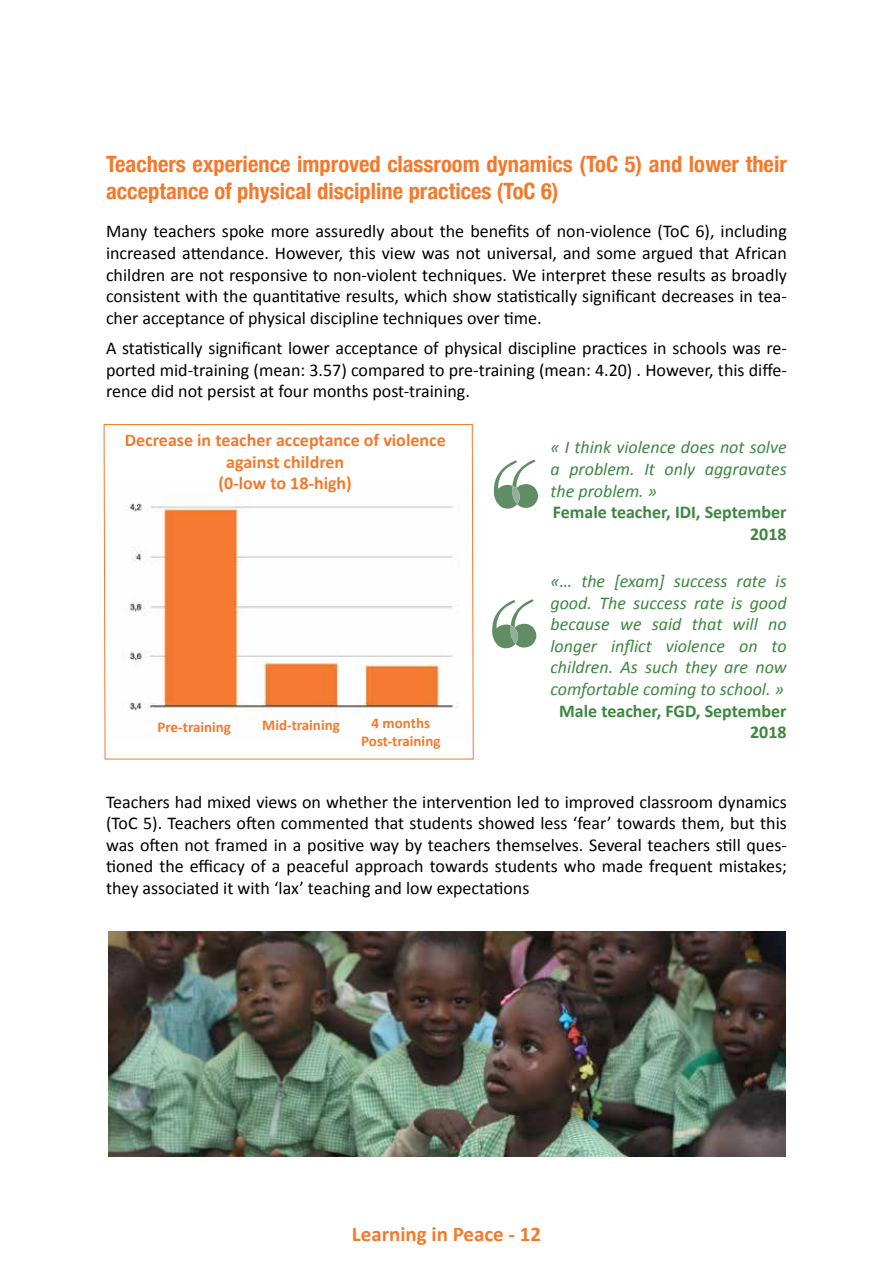
<style>
.page{position:relative;width:893px;height:1263px;background:#fff}
.page>*{position:absolute;margin:0;border:0;box-sizing:border-box;transform-origin:0 0}
.t1{font:700 condensed 22.5px/27px "Helvetica Neue";color:#f4792c}
.t2{font:700 21px "Calibri";color:#f4792c}
.t3{font:18px/21.6px "Calibri";color:#000;text-align:justify}
.t4{font:italic 18px/21.6px "Calibri";color:#3c8740;text-align:justify}
.t5{font:700 18px/21.6px "Calibri";color:#f4792c;text-align:center}
.t6{font:700 18px/21.6px "Calibri";color:#3c8740;text-align:right}
.t7{font:700 15px/18px "Calibri";color:#f4792c;text-align:center}
</style>
<div class="page">
<img style="left:109px;top:931px;width:677px;height:226px">
<svg style="left:494px;top:460px;width:44px;height:49px"></svg>
<svg style="left:492px;top:599px;width:44px;height:49px"></svg>
<svg style="left:103px;top:424px;width:371px;height:336px"></svg>
<p class="t1" style="left:106px;top:149px;width:682px">Teachers experience improved classroom dynamics (ToC 5) and lower their acceptance of physical discipline practices (ToC 6)</p>
<p class="t3" style="left:106px;top:220px;width:682px">Many teachers spoke more assuredly about the benefits of non-violence (ToC 6), including increased attendance. However, this view was not universal, and some argued that African children are not responsive to non-violent techniques. We interpret these results as broadly consistent with the quantitative results, which show statistically significant decreases in tea&shy;cher acceptance of physical discipline techniques over time.</p>
<p class="t3" style="left:106px;top:336px;width:682px">A statistically significant lower acceptance of physical discipline practices in schools was re&shy;ported mid-training (mean: 3.57) compared to pre-training (mean: 4.20) . However, this diffe&shy;rence did not persist at four months post-training.</p>
<p class="t5" style="left:125px;top:429px;width:322px">Decrease in teacher acceptance of violence against children<br>(0-low to 18-high)</p>
<p class="t7" style="left:157px;top:718px;width:75px">Pre-training</p>
<p class="t7" style="left:262px;top:715px;width:79px">Mid-training</p>
<p class="t7" style="left:361px;top:713px;width:81px">4 months<br>Post-training</p>
<p class="t4" style="left:550px;top:436px;width:238px">« I think violence does not solve a problem. It only aggravates the problem. »</p>
<p class="t6" style="left:553px;top:501px;width:235px">Female teacher, IDI, September<br>2018</p>
<p class="t4" style="left:550px;top:569px;width:238px">«… the [exam] success rate is good. The success rate is good because we said that will no longer inflict violence on to children. As such they are now comfortable coming to school. »</p>
<p class="t6" style="left:559px;top:699px;width:229px">Male teacher, FGD, September<br>2018</p>
<p class="t3" style="left:106px;top:790px;width:682px">Teachers had mixed views on whether the intervention led to improved classroom dynamics (ToC 5). Teachers often commented that students showed less ‘fear’ towards them, but this was often not framed in a positive way by teachers themselves. Several teachers still ques&shy;tioned the efficacy of a peaceful approach towards students who made frequent mistakes; they associated it with ‘lax’ teaching and low expectations</p>
<p class="t2" style="left:352px;top:1221px;width:191px">Learning in Peace - 12</p>
</div>
